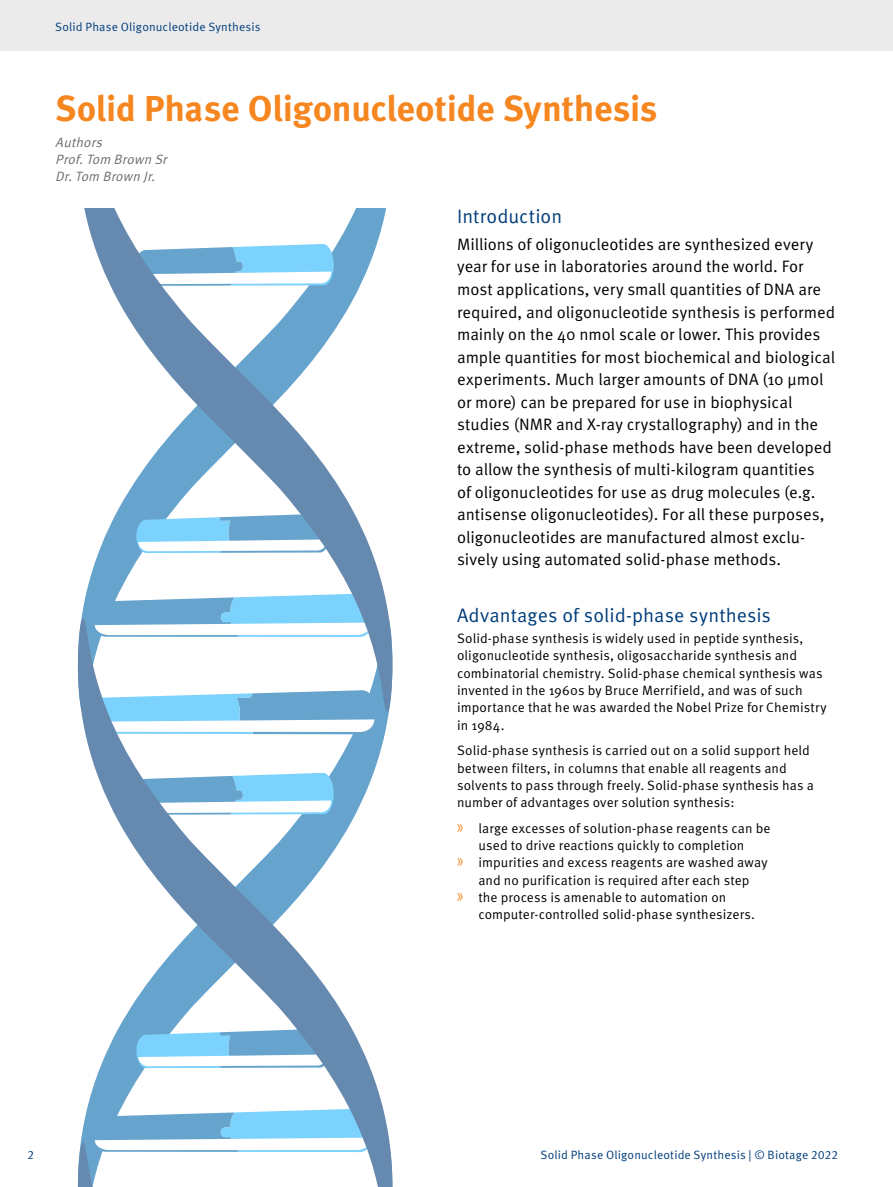
<style>
.page{position:relative;width:893px;height:1187px;background:#fff}
.page>*{position:absolute;margin:0;border:0;box-sizing:border-box;transform-origin:0 0}
.t1{font:700 36px "Meta OT";letter-spacing:-.01em;color:#f6861f}
.t2{font:19.5px "Meta OT Norm";letter-spacing:.005em;color:#003d7b}
.t3{font:16.5px/22.5px "Meta OT Norm";letter-spacing:-.005em;color:#000}
.t4{font:13.5px/17.2px "Meta OT Norm";letter-spacing:.005em;color:#000}
.t5{font:italic 13.5px/17.2px "Meta OT Norm";color:#6d6e71}
.t6{font:12px "Meta OT Norm";letter-spacing:.01em;color:#003d7b}
.s1{font-family:"Myriad Pro";font-size:20.25px;color:#f6861f}
</style>
<div class="page">
<div style="left:0;top:0;width:893px;height:51px;background:#ebebec"></div>
<svg style="left:83px;top:208px;width:305px;height:400px"></svg>
<svg style="left:77px;top:608px;width:316px;height:578px"></svg>
<p class="t6" style="left:55px;top:20px;width:207px">Solid Phase Oligonucleotide Synthesis</p>
<h1 class="t1" style="left:55px;top:87px;width:604px">Solid Phase Oligonucleotide Synthesis</h1>
<p class="t5" style="left:55px;top:133px;width:117px">Authors<br>Prof.Tom Brown Sr<br>Dr.Tom Brown Jr.</p>
<h2 class="t2" style="left:457px;top:205px;width:107px">Introduction</h2>
<p class="t3" style="left:457px;top:233px;width:380px">Millions of oligonucleotides are synthesized every year for use in laboratories around the world. For most applications, very small quantities of DNA are required, and oligonucleotide synthesis is performed mainly on the 40 nmol scale or lower. This provides ample quantities for most biochemical and biological experiments. Much larger amounts of DNA (10 µmol or more) can be prepared for use in biophysical studies (NMR and X-ray crystallography) and in the extreme, solid-phase methods have been developed to allow the synthesis of multi-kilogram quantities<br>of oligonucleotides for use as drug molecules (e.g. antisense oligonucleotides). For all these purposes, oligonucleotides are manufactured almost exclu&shy;sively using automated solid-phase methods.</p>
<h2 class="t2" style="left:457px;top:603px;width:315px">Advantages of solid-phase synthesis</h2>
<p class="t4" style="left:457px;top:630px;width:371px">Solid-phase synthesis is widely used in peptide synthesis, oligonucleotide synthesis, oligosaccharide synthesis and combinatorial chemistry. Solid-phase chemical synthesis was invented in the 1960s by Bruce Merrifield, and was of such importance that he was awarded the Nobel Prize for Chemistry in 1984.</p>
<p class="t4" style="left:457px;top:742px;width:358px">Solid-phase synthesis is carried out on a solid support held between filters, in columns that enable all reagents and solvents to pass through freely. Solid-phase synthesis has a number of advantages over solution synthesis:</p>
<p class="t4" style="left:457px;top:819px;width:315px"><span class="s1">»</span> large excesses of solution-phase reagents can be</p>
<p class="t4" style="left:478px;top:837px;width:268px">used to drive reactions quickly to completion</p>
<p class="t4" style="left:457px;top:854px;width:312px"><span class="s1">»</span> impurities and excess reagents are washed away</p>
<p class="t4" style="left:478px;top:871px;width:273px">and no purification is required after each step</p>
<p class="t4" style="left:457px;top:888px;width:271px"><span class="s1">»</span> the process is amenable to automation on</p>
<p class="t4" style="left:478px;top:906px;width:278px">computer-controlled solid-phase synthesizers.</p>
<p class="t6" style="left:28px;top:1148px;width:8px">2</p>
<p class="t6" style="left:541px;top:1148px;width:299px">Solid Phase Oligonucleotide Synthesis | © Biotage 2022</p>
</div>
